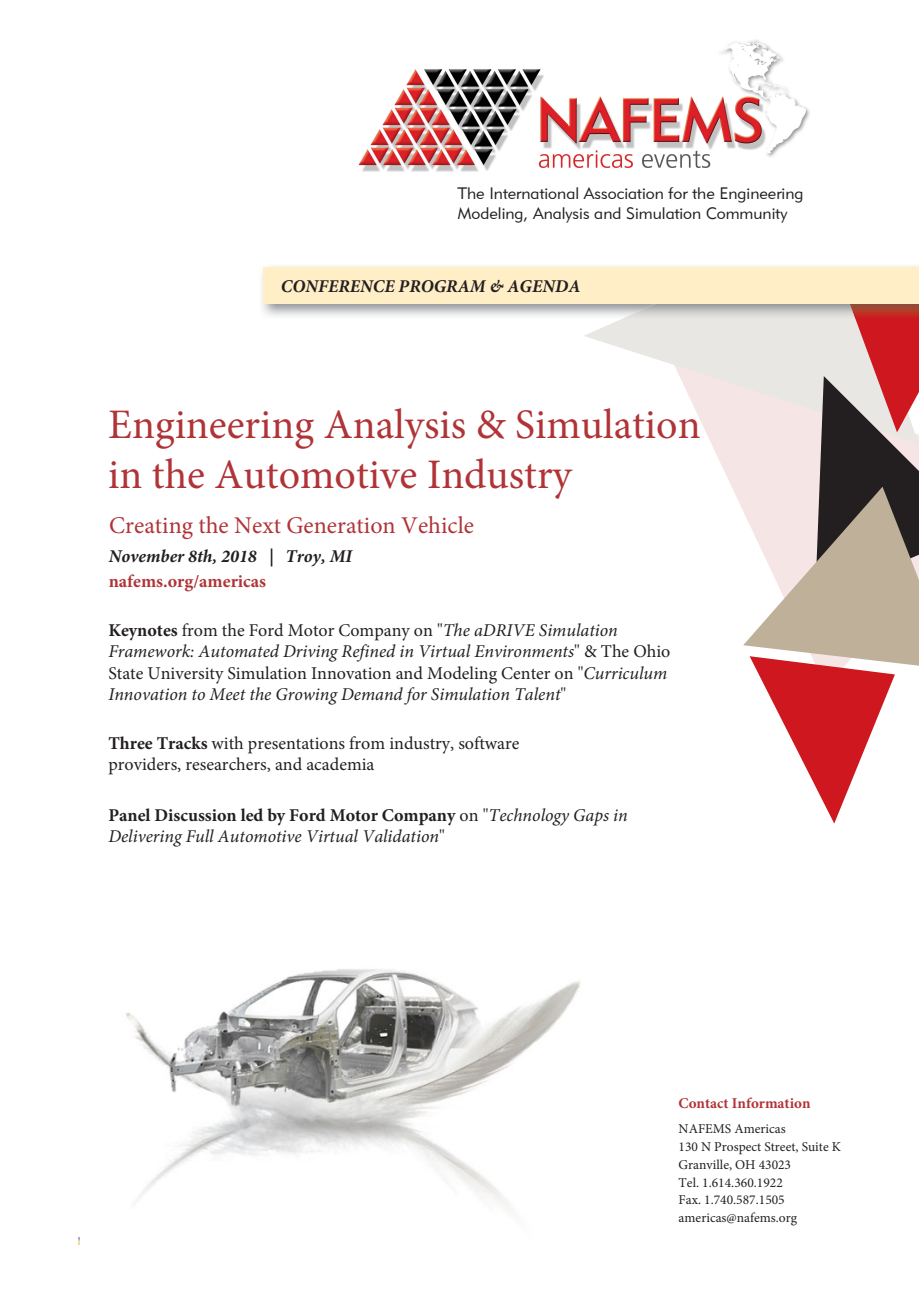
<style>
.page{position:relative;width:919px;height:1289px;background:#fff}
.page>*{position:absolute;margin:0;border:0;box-sizing:border-box;transform-origin:0 0}
.t1{font:42px/50.4px "Minion Pro";color:#b03437}
.t2{font:24px "Minion Pro";color:#b03437}
.t3{font:italic 18px/21.1px "Minion Pro";color:#231f20}
.t4{font:18px/21px "Minion Pro";color:#231f20}
.t5{font:italic 700 18px "Minion Pro";color:#231f20}
.t6{font:700 18px "Minion Pro";color:#b03437}
.t7{font:16.5px/19.8px "Geometric 415 BT Lite A";color:#231f20}
.t8{font:700 15px "Minion Pro";color:#b13437}
.t9{font:13.5px/17.9px "Minion Pro";color:#231f20}
.s1{font-weight:700;font-style:normal}
.s2{font-style:normal}
.s3{font-weight:700}
</style>
<div class="page">
<svg style="left:78px;top:1237px;width:2px;height:7px"></svg>
<svg style="left:711px;top:443px;width:32px;height:67px;fill:#f8ecec"></svg>
<svg style="left:584px;top:318px;width:159px;height:125px"></svg>
<svg style="left:743px;top:318px;width:175px;height:505px"></svg>
<img style="left:622px;top:303px;width:226px;height:15px">
<img style="left:848px;top:303px;width:70px;height:15px">
<div style="left:263px;top:267px;width:655px;height:36px;background:#ffeec6"></div>
<img style="left:358px;top:40px;width:452px;height:132px">
<img style="left:125px;top:969px;width:456px;height:239px">
<p class="t7" style="left:457px;top:183px;width:347px">The International Association for the Engineering<br>Modeling, Analysis and Simulation Community</p>
<p class="t5" style="left:281px;top:273px;width:301px">CONFERENCE PROGRAM &amp; AGENDA</p>
<h1 class="t1" style="left:108px;top:399px;width:594px">Engineering Analysis &amp; Simulation in the Automotive Industry</h1>
<h2 class="t2" style="left:109px;top:509px;width:366px">Creating the Next Generation Vehicle</h2>
<p class="t5" style="left:109px;top:543px;width:245px">November 8th, 2018 | Troy, MI</p>
<p class="t6" style="left:109px;top:568px;width:159px">nafems.org/americas</p>
<p class="t3" style="left:108px;top:620px;width:563px"><span class="s1">Keynotes</span> <span class="s2">from the Ford Motor Company on "</span>The aDRIVE Simulation Framework: Automated Driving Refined in Virtual Environments<span class="s2">" &amp; The Ohio State University Simulation Innovation and Modeling Center on "</span>Curriculum Innovation to Meet the Growing Demand for Simulation Talent<span class="s2">"</span></p>
<p class="t4" style="left:108px;top:732px;width:412px"><span class="s3">Three Tracks</span> with presentations from industry, software providers, researchers, and academia</p>
<p class="t3" style="left:108px;top:804px;width:521px"><span class="s1">Panel Discussion led by Ford Motor Company</span> <span class="s2">on "</span>Technology Gaps in<br>Delivering Full Automotive Virtual Validation<span class="s2">"</span></p>
<p class="t8" style="left:678px;top:1092px;width:133px">Contact Information</p>
<p class="t9" style="left:678px;top:1119px;width:164px">NAFEMS Americas<br>130 N Prospect Street, Suite K<br>Granville, OH 43023<br>Tel. 1.614.360.1922<br>Fax. 1.740.587.1505 americas@nafems.org</p>
</div>
